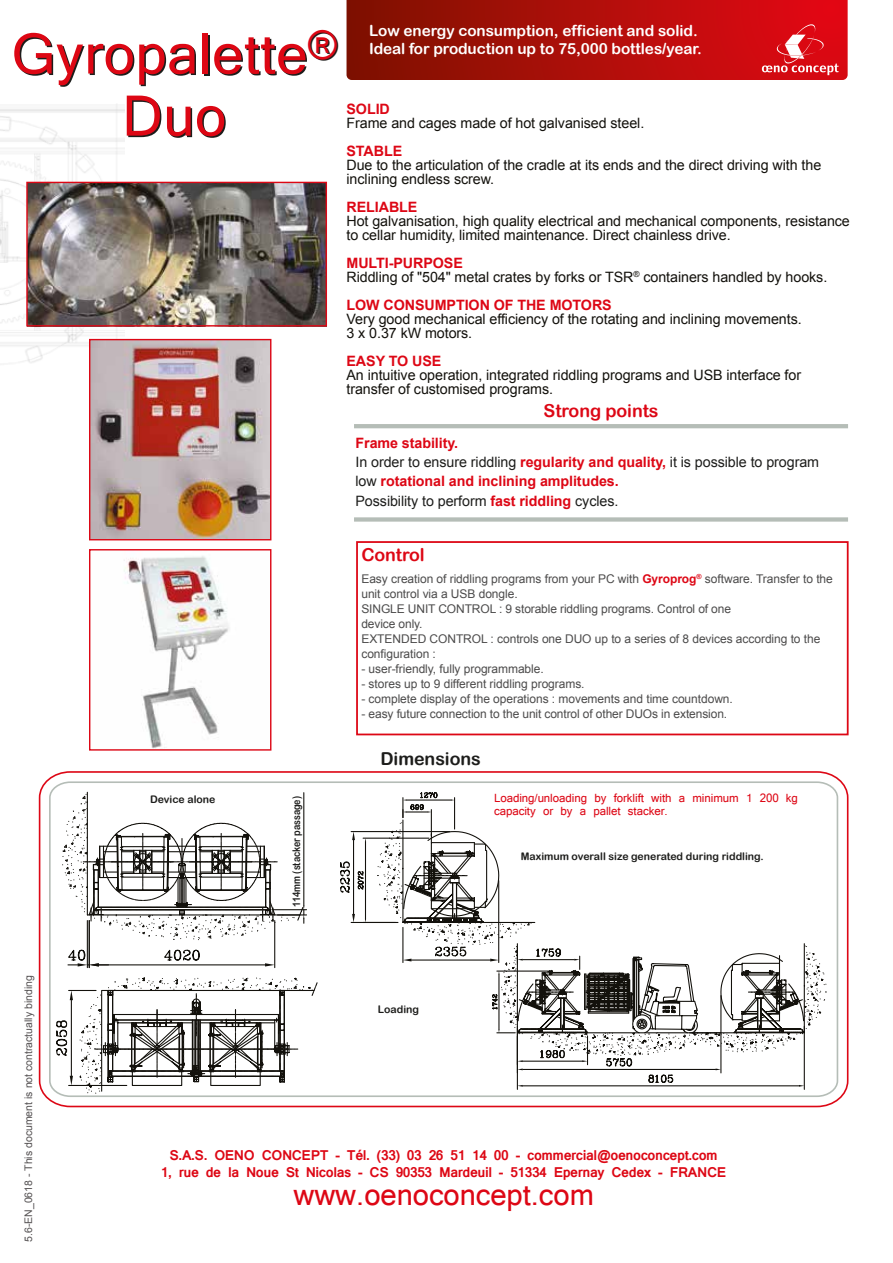
<style>
.page{position:relative;width:893px;height:1263px;background:#fff}
.page>*{position:absolute;margin:0;border:0;box-sizing:border-box;transform-origin:0 0}
.t1{font:62.1px/62.1px "Latha";letter-spacing:.01em;color:#dd0714;text-align:center}
.t2{font:32.25px "Latha";color:#dd0715}
.t3{font:17.85px "Arial Rounded MT Bold";letter-spacing:-.005em;color:#dd0715}
.t4{font:17.85px "Arial Rounded MT Bold";letter-spacing:-.005em;color:#1d1d1b}
.t5{font:17.85px "Arial Rounded MT Bold";letter-spacing:-.005em;color:#dd0714}
.t6{font:700 15.3px/16.5px "Latha";letter-spacing:-.03em;color:#dd0714;text-align:center}
.t7{font:15.3px/17px "Arial Rounded MT Bold";letter-spacing:-.005em;color:#fff}
.t8{font:14.25px/14.1px "Arial";letter-spacing:-.005em;color:#13110c}
.t9{font:700 14.25px/19.2px "Arial";letter-spacing:-.005em;color:#dd0715}
.t10{font:12.75px/12.8px "Latha";letter-spacing:-.005em;color:#dd0715}
.t11{font:12px/15px "Arial";letter-spacing:-.005em;color:#4c4b4b}
.t12{font:10.5px "Arial Rounded MT Bold";color:#1d1d1b}
.t13{font:10.5px "Arial";color:#555253}
.t14{font:10.5px "Arial Rounded MT Bold";color:#1d1d1b;scale:.85 1}
.s1{font-weight:700;color:#dd0715}
.s2{font-weight:400;color:#1d1d1b}
</style>
<div class="page">
<img style="left:0;top:104px;width:124px;height:259px">
<img style="left:124px;top:556px;width:105px;height:193px">
<div style="left:89px;top:549px;width:182px;height:202px;border:1px solid #dd0715"></div>
<img style="left:91px;top:341px;width:178px;height:197px">
<div style="left:89px;top:339px;width:182px;height:201px;border:1px solid #dd0715"></div>
<img style="left:28px;top:184px;width:297px;height:141px">
<div style="left:26px;top:182px;width:301px;height:145px;border:1px solid #dd0715"></div>
<svg style="left:38px;top:771px;width:811px;height:337px"></svg>
<svg style="left:48px;top:781px;width:791px;height:317px"></svg>
<svg style="left:346px;top:0;width:502px;height:80px;background:#b1110e"></svg>
<div style="left:356px;top:541px;width:493px;height:194px;border:2px solid #dd0715"></div>
<hr style="left:517px;top:1026px;width:1px;height:63px;background:#13110c">
<hr style="left:804px;top:1026px;width:1px;height:63px;background:#13110c">
<svg style="left:339px;top:790px;width:488px;height:297px"></svg>
<hr style="left:354px;top:424px;width:494px;height:4px;background:#b5bdb7">
<div style="left:354px;top:517px;width:494px;height:5px;background:#b5bdb7"></div>
<hr style="left:87px;top:792px;width:1px;height:123px;background:#13110c">
<hr style="left:303px;top:793px;width:1px;height:112px;background:#13110c">
<svg style="left:55px;top:794px;width:263px;height:300px"></svg>
<h1 class="t1" style="left:12px;top:22px;width:327px">Gyropalette<sup>®<br></sup>Duo</h1>
<p class="t7" style="left:369px;top:22px;width:334px">Low energy consumption, efficient and solid.<br>Ideal for production up to 75,000 bottles/year.</p>
<p class="t9" style="left:346px;top:99px;width:45px">SOLID</p>
<p class="t8" style="left:346px;top:116px;width:299px">Frame and cages made of hot galvanised steel.</p>
<p class="t9" style="left:346px;top:141px;width:57px">STABLE</p>
<p class="t8" style="left:346px;top:158px;width:476px">Due to the articulation of the cradle at its ends and the direct driving with the inclining endless screw.</p>
<p class="t9" style="left:346px;top:198px;width:72px">RELIABLE</p>
<p class="t8" style="left:346px;top:214px;width:505px">Hot galvanisation, high quality electrical and mechanical components, resistance to cellar humidity, limited maintenance. Direct chainless drive.</p>
<p class="t8" style="left:346px;top:256px;width:482px"><span class="s1">MULTI-PURPOSE<br></span>Riddling of "504" metal crates by forks or TSR<sup>®</sup> containers handled by hooks.</p>
<p class="t9" style="left:346px;top:296px;width:267px">LOW CONSUMPTION OF THE MOTORS</p>
<p class="t8" style="left:346px;top:312px;width:457px">Very good mechanical efficiency of the rotating and inclining movements.<br>3 x 0.37 kW motors.</p>
<p class="t9" style="left:346px;top:352px;width:96px">EASY TO USE</p>
<p class="t8" style="left:346px;top:368px;width:456px">An intuitive operation, integrated riddling programs and USB interface for transfer of customised programs.</p>
<p class="t3" style="left:544px;top:400px;width:117px">Strong points</p>
<p class="t9" style="left:356px;top:434px;width:465px">Frame stability.<br><span class="s2">In order to ensure riddling</span> regularity and quality, <span class="s2">it is possible to program low</span> rotational and inclining amplitudes.<br><span class="s2">Possibility to perform</span> fast riddling <span class="s2">cycles.</span></p>
<p class="t12" style="left:150px;top:793px;width:67px">Device alone</p>
<p class="t14" style="left:290px;top:907px;width:132px;rotate:-90deg">114mm (stacker passage)</p>
<p class="t5" style="left:361px;top:544px;width:65px">Control</p>
<p class="t11" style="left:361px;top:571px;width:473px">Easy creation of riddling programs from your PC with <span class="s1">Gyroprog</span><sup>®</sup> software. Transfer to the unit control via a USB dongle.<br>SINGLE UNIT CONTROL : 9 storable riddling programs. Control of one<br>device only.<br>EXTENDED CONTROL : controls one DUO up to a series of 8 devices according to the configuration :</p>
<p class="t11" style="left:361px;top:661px;width:184px">- user-friendly, fully programmable.</p>
<p class="t11" style="left:361px;top:676px;width:225px">- stores up to 9 different riddling programs.</p>
<p class="t11" style="left:361px;top:691px;width:373px">- complete display of the operations : movements and time countdown.</p>
<p class="t11" style="left:361px;top:706px;width:367px">- easy future connection to the unit control of other DUOs in extension.</p>
<p class="t4" style="left:380px;top:748px;width:102px">Dimensions</p>
<p class="t10" style="left:494px;top:791px;width:305px">Loading/unloading by forklift with a minimum 1 200 kg capacity or by a pallet stacker.</p>
<p class="t12" style="left:521px;top:850px;width:244px">Maximum overall size generated during riddling.</p>
<p class="t13" style="left:22px;top:1242px;width:268px;rotate:-90deg">5.6-EN_0618 - This document is not contractually binding</p>
<p class="t12" style="left:378px;top:1003px;width:43px">Loading</p>
<p class="t6" style="left:161px;top:1147px;width:567px">S.A.S. OENO CONCEPT - Tél. (33) 03 26 51 14 00 - commercial@oenoconcept.com<br>1, rue de la Noue St Nicolas - CS 90353 Mardeuil - 51334 Epernay Cedex - FRANCE</p>
<h2 class="t2" style="left:293px;top:1169px;width:302px">www.oenoconcept.com</h2>
</div>
